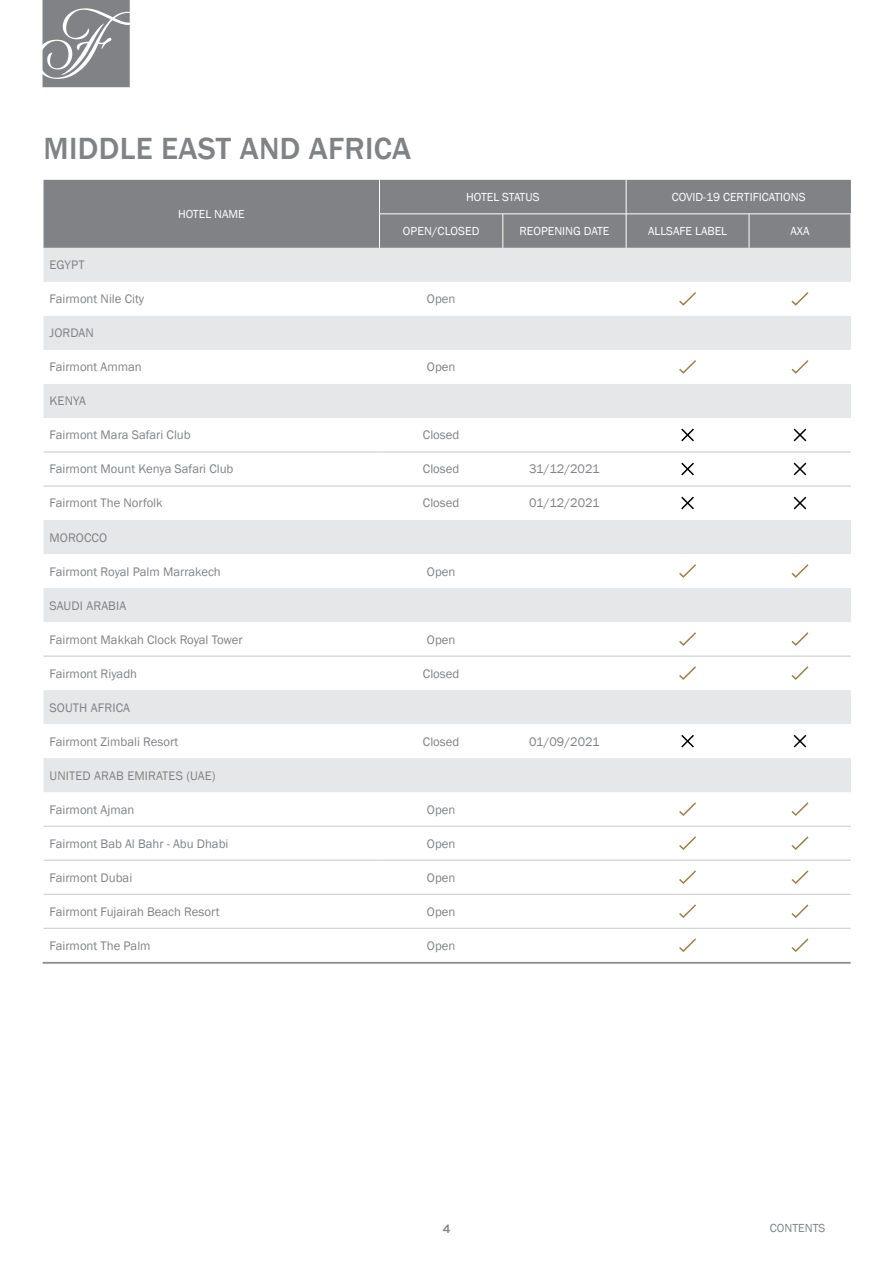
<style>
.page{position:relative;width:893px;height:1263px;background:#fff}
.page>*{position:absolute;margin:0;border:0;box-sizing:border-box;transform-origin:0 0}
.t1{font:500 31.5px "Franklin Gothic";letter-spacing:.01em;color:#808285}
.t2{font:12.75px "Franklin Gothic";color:#808285}
.t3{font:12px "Franklin Gothic";color:#fff}
.t4{font:12px "Franklin Gothic";color:#808285}
.t5{font:500 12px "Gotham";color:#808285}
</style>
<div class="page">
<svg style="left:43px;top:0;width:87px;height:87px;background:#919295"></svg>
<div style="left:44px;top:180px;width:807px;height:68px;background:#808285"></div>
<svg style="left:44px;top:248px;width:807px;height:544px"></svg>
<hr style="left:379px;top:180px;width:1px;height:34px;background:#fff">
<hr style="left:379px;top:214px;width:1px;height:34px;background:#fff">
<hr style="left:379px;top:214px;width:124px;height:1px;background:#fff">
<hr style="left:503px;top:214px;width:123px;height:1px;background:#fff">
<hr style="left:626px;top:214px;width:123px;height:1px;background:#fff">
<hr style="left:749px;top:214px;width:102px;height:1px;background:#fff">
<hr style="left:626px;top:180px;width:1px;height:34px;background:#fff">
<hr style="left:503px;top:214px;width:1px;height:34px;background:#fff">
<hr style="left:626px;top:214px;width:1px;height:34px;background:#fff">
<hr style="left:749px;top:214px;width:1px;height:34px;background:#fff">
<hr style="left:44px;top:452px;width:335px;height:1px;background:#c7c8ca">
<hr style="left:379px;top:452px;width:124px;height:1px;background:#c7c8ca">
<hr style="left:503px;top:452px;width:123px;height:1px;background:#c7c8ca">
<hr style="left:44px;top:486px;width:335px;height:1px;background:#c7c8ca">
<hr style="left:379px;top:486px;width:124px;height:1px;background:#c7c8ca">
<hr style="left:503px;top:486px;width:123px;height:1px;background:#c7c8ca">
<hr style="left:44px;top:656px;width:335px;height:1px;background:#c7c8ca">
<hr style="left:379px;top:656px;width:124px;height:1px;background:#c7c8ca">
<hr style="left:503px;top:656px;width:123px;height:1px;background:#c7c8ca">
<hr style="left:44px;top:826px;width:335px;height:1px;background:#c7c8ca">
<hr style="left:379px;top:826px;width:124px;height:1px;background:#c7c8ca">
<hr style="left:503px;top:826px;width:123px;height:1px;background:#c7c8ca">
<hr style="left:44px;top:860px;width:335px;height:1px;background:#c7c8ca">
<hr style="left:379px;top:860px;width:124px;height:1px;background:#c7c8ca">
<hr style="left:503px;top:860px;width:123px;height:1px;background:#c7c8ca">
<hr style="left:44px;top:894px;width:335px;height:1px;background:#c7c8ca">
<hr style="left:379px;top:894px;width:124px;height:1px;background:#c7c8ca">
<hr style="left:503px;top:894px;width:123px;height:1px;background:#c7c8ca">
<hr style="left:44px;top:928px;width:335px;height:1px;background:#c7c8ca">
<hr style="left:379px;top:928px;width:124px;height:1px;background:#c7c8ca">
<hr style="left:503px;top:928px;width:123px;height:1px;background:#c7c8ca">
<hr style="left:626px;top:452px;width:123px;height:1px;background:#c7c8ca">
<hr style="left:749px;top:452px;width:102px;height:1px;background:#c7c8ca">
<hr style="left:626px;top:486px;width:123px;height:1px;background:#c7c8ca">
<hr style="left:749px;top:486px;width:102px;height:1px;background:#c7c8ca">
<hr style="left:626px;top:656px;width:123px;height:1px;background:#c7c8ca">
<hr style="left:749px;top:656px;width:102px;height:1px;background:#c7c8ca">
<hr style="left:626px;top:826px;width:123px;height:1px;background:#c7c8ca">
<hr style="left:749px;top:826px;width:102px;height:1px;background:#c7c8ca">
<hr style="left:626px;top:860px;width:123px;height:1px;background:#c7c8ca">
<hr style="left:749px;top:860px;width:102px;height:1px;background:#c7c8ca">
<hr style="left:626px;top:894px;width:123px;height:1px;background:#c7c8ca">
<hr style="left:749px;top:894px;width:102px;height:1px;background:#c7c8ca">
<hr style="left:626px;top:928px;width:123px;height:1px;background:#c7c8ca">
<hr style="left:749px;top:928px;width:102px;height:1px;background:#c7c8ca">
<hr style="left:749px;top:962px;width:102px;height:1px;background:#c7c8ca">
<svg style="left:677px;top:290px;width:21px;height:17px"></svg>
<svg style="left:790px;top:290px;width:20px;height:17px"></svg>
<svg style="left:677px;top:358px;width:21px;height:17px"></svg>
<svg style="left:790px;top:358px;width:20px;height:17px"></svg>
<svg style="left:680px;top:427px;width:16px;height:16px"></svg>
<svg style="left:792px;top:427px;width:16px;height:16px"></svg>
<svg style="left:680px;top:461px;width:16px;height:16px"></svg>
<svg style="left:792px;top:461px;width:16px;height:16px"></svg>
<svg style="left:680px;top:495px;width:16px;height:16px"></svg>
<svg style="left:792px;top:495px;width:16px;height:16px"></svg>
<svg style="left:677px;top:563px;width:21px;height:16px"></svg>
<svg style="left:790px;top:563px;width:20px;height:16px"></svg>
<svg style="left:677px;top:631px;width:21px;height:16px"></svg>
<svg style="left:790px;top:631px;width:20px;height:16px"></svg>
<svg style="left:677px;top:665px;width:21px;height:16px"></svg>
<svg style="left:790px;top:665px;width:20px;height:16px"></svg>
<svg style="left:680px;top:733px;width:16px;height:16px"></svg>
<svg style="left:792px;top:733px;width:16px;height:16px"></svg>
<svg style="left:679px;top:802px;width:17px;height:14px"></svg>
<svg style="left:791px;top:802px;width:18px;height:14px"></svg>
<svg style="left:679px;top:836px;width:17px;height:14px"></svg>
<svg style="left:791px;top:836px;width:18px;height:14px"></svg>
<svg style="left:679px;top:870px;width:17px;height:14px"></svg>
<svg style="left:791px;top:870px;width:18px;height:14px"></svg>
<svg style="left:679px;top:904px;width:17px;height:14px"></svg>
<svg style="left:791px;top:904px;width:18px;height:14px"></svg>
<svg style="left:679px;top:938px;width:17px;height:14px"></svg>
<svg style="left:791px;top:938px;width:18px;height:14px"></svg>
<hr style="left:43px;top:962px;width:807px;height:2px;background:#808285">
<h1 class="t1" style="left:44px;top:129px;width:369px">MIDDLE EAST AND AFRICA</h1>
<p class="t3" style="left:178px;top:207px;width:68px">HOTEL NAME</p>
<p class="t3" style="left:466px;top:190px;width:75px">HOTEL STATUS</p>
<p class="t3" style="left:672px;top:190px;width:135px">COVID-19 CERTIFICATIONS</p>
<p class="t3" style="left:403px;top:224px;width:78px">OPEN/CLOSED</p>
<p class="t3" style="left:520px;top:224px;width:91px">REOPENING DATE</p>
<p class="t3" style="left:648px;top:224px;width:81px">ALLSAFE LABEL</p>
<p class="t3" style="left:790px;top:224px;width:21px">AXA</p>
<p class="t2" style="left:50px;top:257px;width:37px">EGYPT</p>
<p class="t2" style="left:50px;top:291px;width:96px">Fairmont Nile City</p>
<p class="t2" style="left:427px;top:291px;width:30px">Open</p>
<p class="t2" style="left:50px;top:325px;width:46px">JORDAN</p>
<p class="t2" style="left:50px;top:359px;width:94px">Fairmont Amman</p>
<p class="t2" style="left:427px;top:359px;width:30px">Open</p>
<p class="t2" style="left:50px;top:393px;width:38px">KENYA</p>
<p class="t2" style="left:50px;top:427px;width:143px">Fairmont Mara Safari Club</p>
<p class="t2" style="left:423px;top:427px;width:38px">Closed</p>
<p class="t2" style="left:50px;top:461px;width:185px">Fairmont Mount Kenya Safari Club</p>
<p class="t2" style="left:423px;top:461px;width:38px">Closed</p>
<p class="t2" style="left:529px;top:461px;width:72px">31/12/2021</p>
<p class="t2" style="left:50px;top:495px;width:115px">Fairmont The Norfolk</p>
<p class="t2" style="left:423px;top:495px;width:38px">Closed</p>
<p class="t2" style="left:529px;top:495px;width:72px">01/12/2021</p>
<p class="t2" style="left:50px;top:529px;width:59px">MOROCCO</p>
<p class="t2" style="left:50px;top:563px;width:173px">Fairmont Royal Palm Marrakech</p>
<p class="t2" style="left:427px;top:563px;width:30px">Open</p>
<p class="t2" style="left:50px;top:597px;width:78px">SAUDI ARABIA</p>
<p class="t2" style="left:50px;top:631px;width:195px">Fairmont Makkah Clock Royal Tower</p>
<p class="t2" style="left:427px;top:631px;width:30px">Open</p>
<p class="t2" style="left:50px;top:665px;width:89px">Fairmont Riyadh</p>
<p class="t2" style="left:423px;top:665px;width:38px">Closed</p>
<p class="t2" style="left:50px;top:699px;width:82px">SOUTH AFRICA</p>
<p class="t2" style="left:50px;top:733px;width:131px">Fairmont Zimbali Resort</p>
<p class="t2" style="left:423px;top:733px;width:38px">Closed</p>
<p class="t2" style="left:529px;top:733px;width:72px">01/09/2021</p>
<p class="t2" style="left:50px;top:767px;width:168px">UNITED ARAB EMIRATES (UAE)</p>
<p class="t2" style="left:50px;top:801px;width:86px">Fairmont Ajman</p>
<p class="t2" style="left:427px;top:801px;width:30px">Open</p>
<p class="t2" style="left:50px;top:835px;width:180px">Fairmont Bab Al Bahr - Abu Dhabi</p>
<p class="t2" style="left:427px;top:835px;width:30px">Open</p>
<p class="t2" style="left:50px;top:869px;width:84px">Fairmont Dubai</p>
<p class="t2" style="left:427px;top:869px;width:30px">Open</p>
<p class="t2" style="left:50px;top:903px;width:172px">Fairmont Fujairah Beach Resort</p>
<p class="t2" style="left:427px;top:903px;width:30px">Open</p>
<p class="t2" style="left:50px;top:937px;width:103px">Fairmont The Palm</p>
<p class="t2" style="left:427px;top:937px;width:30px">Open</p>
<p class="t5" style="left:442px;top:1221px;width:10px">4</p>
<p class="t4" style="left:770px;top:1221px;width:57px">CONTENTS</p>
</div>
